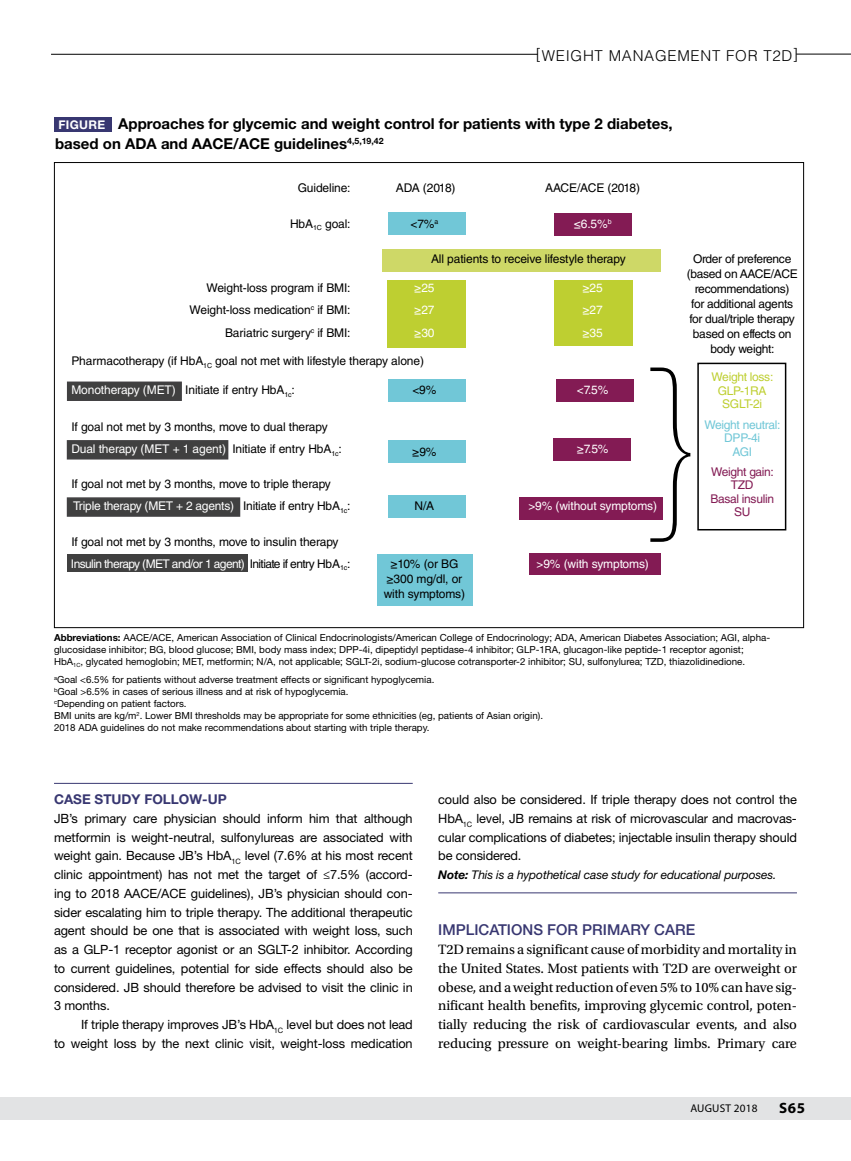
<style>
.page{position:relative;width:851px;height:1161px;background:#fff}
.page>*{position:absolute;margin:0;border:0;box-sizing:border-box;transform-origin:0 0}
.t1{font:700 15px/19.5px "Helvetica Neue LT Std";color:#000}
.t2{font:500 15px "Helvetica Neue LT Std";color:#383771}
.t3{font:300 15px "Helvetica LT Std";letter-spacing:.05em;color:#000}
.t4{font:700 15px "Myriad Pro";color:#000}
.t5{font:14.25px/18.8px "Utopia Std";letter-spacing:-.01em;color:#000;text-align:justify}
.t6{font:700 13.5px "Helvetica Neue LT Std";color:#383771}
.t7{font:12.75px/18.8px "Helvetica Neue LT Std";letter-spacing:-.01em;color:#000;text-align:justify}
.t8{font:12px/15px "Helvetica LT Std";letter-spacing:-.01em;color:#000}
.t9{font:12px/22px "Helvetica LT Std";letter-spacing:-.04em;color:#000}
.t10{font:12px "Helvetica LT Std";letter-spacing:-.01em;color:#fff}
.t11{font:italic 12px "Helvetica Neue LT Std";letter-spacing:-.01em;color:#000}
.t12{font:12px/13.5px "Helvetica LT Std";letter-spacing:-.025em;color:#831b54;text-align:center}
.t13{font:12px/13.5px "Helvetica LT Std";letter-spacing:-.025em;color:#becf31;text-align:center}
.t14{font:12px/13.5px "Helvetica LT Std";letter-spacing:-.025em;color:#71c7d7;text-align:center}
.t15{font:11.25px "Myriad Pro";letter-spacing:.02em;color:#000}
.t16{font:9.75px/12px "Helvetica Neue LT Std";color:#000}
.s1{font-size:12px;color:#fff}
.s2{color:#fff}
.s3{font-weight:700}
</style>
<div class="page">
<div style="left:0;top:1097px;width:850px;height:23px;background:#e2e3e4"></div>
<hr style="left:51px;top:54px;width:486px;height:1px;background:#000">
<hr style="left:796px;top:54px;width:54px;height:1px;background:#000">
<hr style="left:54px;top:783px;width:358px;height:1px;background:#383771">
<hr style="left:438px;top:892px;width:358px;height:1px;background:#383771">
<div style="left:54px;top:117px;width:57px;height:15px;background:#383771"></div>
<div style="left:553px;top:438px;width:78px;height:23px;background:#831b54"></div>
<div style="left:388px;top:440px;width:78px;height:23px;background:#71c7d7"></div>
<div style="left:67px;top:440px;width:161px;height:20px;background:#404040;border:2px solid #414042"></div>
<div style="left:67px;top:382px;width:115px;height:19px;background:#404040"></div>
<div style="left:554px;top:280px;width:79px;height:66px;background:#becf31"></div>
<div style="left:387px;top:280px;width:79px;height:68px;background:#becf31"></div>
<div style="left:381px;top:249px;width:279px;height:23px;background:#ced867"></div>
<div style="left:554px;top:213px;width:77px;height:22px;background:#831b54"></div>
<div style="left:388px;top:212px;width:78px;height:22px;background:#71c7d7"></div>
<div style="left:388px;top:379px;width:78px;height:23px;background:#71c7d7"></div>
<div style="left:555px;top:379px;width:78px;height:23px;background:#831b54"></div>
<div style="left:377px;top:554px;width:95px;height:52px;background:#71c7d7"></div>
<div style="left:388px;top:495px;width:78px;height:23px;background:#71c7d7"></div>
<div style="left:519px;top:497px;width:143px;height:22px;background:#831b54"></div>
<div style="left:67px;top:497px;width:173px;height:20px;background:#404040;border:2px solid #414042"></div>
<div style="left:528px;top:553px;width:132px;height:21px;background:#831b54"></div>
<div style="left:67px;top:554px;width:180px;height:18px;background:#404040"></div>
<div style="left:697px;top:363px;width:89px;height:167px;border:2px solid #000"></div>
<svg style="left:638px;top:362px;width:80px;height:192px"></svg>
<p class="t3" style="left:536px;top:46px;width:264px">[WEIGHT MANAGEMENT FOR T2D]</p>
<p class="t1" style="left:55px;top:114px;width:619px"><span class="s1">FIGURE</span> Approaches for glycemic and weight control for patients with type 2 diabetes, based on ADA and AACE/ACE guidelines<sup>4,5,19,42</sup></p>
<p class="t8" style="left:298px;top:180px;width:54px">Guideline:</p>
<p class="t8" style="left:396px;top:180px;width:61px">ADA (2018)</p>
<p class="t8" style="left:545px;top:180px;width:96px">AACE/ACE (2018)</p>
<p class="t8" style="left:290px;top:216px;width:62px">HbA<sub>1C</sub> goal:</p>
<p class="t8" style="left:410px;top:216px;width:29px">&lt;7%<sup>a</sup></p>
<p class="t10" style="left:573px;top:217px;width:39px">≤6.5%<sup>b</sup></p>
<p class="t8" style="left:431px;top:252px;width:196px">All patients to receive lifestyle therapy</p>
<p class="t8" style="left:206px;top:281px;width:146px">Weight-loss program if BMI:</p>
<p class="t10" style="left:414px;top:281px;width:22px">≥25</p>
<p class="t10" style="left:582px;top:281px;width:22px">≥25</p>
<p class="t8" style="left:189px;top:303px;width:162px">Weight-loss medication<sup>c</sup> if BMI:</p>
<p class="t10" style="left:414px;top:303px;width:22px">≥27</p>
<p class="t10" style="left:582px;top:303px;width:22px">≥27</p>
<p class="t8" style="left:225px;top:325px;width:127px">Bariatric surgery<sup>c</sup> if BMI:</p>
<p class="t10" style="left:414px;top:325px;width:22px">≥30</p>
<p class="t10" style="left:582px;top:325px;width:22px">≥35</p>
<p class="t8" style="left:71px;top:354px;width:354px">Pharmacotherapy (if HbA<sub>1C</sub> goal not met with lifestyle therapy alone)</p>
<p class="t8" style="left:71px;top:383px;width:225px"><span class="s2">Monotherapy (MET)</span> Initiate if entry HbA<sub>1c</sub>:</p>
<p class="t8" style="left:412px;top:383px;width:26px">&lt;9%</p>
<p class="t10" style="left:577px;top:383px;width:33px">&lt;7.5%</p>
<p class="t8" style="left:71px;top:416px;width:272px;line-height:22px">If goal not met by 3 months, move to dual therapy<br><span class="s2">Dual therapy (MET + 1 agent)</span> Initiate if entry HbA<sub>1c</sub>:</p>
<p class="t8" style="left:412px;top:445px;width:26px">≥9%</p>
<p class="t10" style="left:576px;top:442px;width:33px">≥7.5%</p>
<p class="t8" style="left:71px;top:473px;width:281px;line-height:22px">If goal not met by 3 months, move to triple therapy<br><span class="s2">Triple therapy (MET + 2 agents)</span> Initiate if entry HbA<sub>1c</sub>:</p>
<p class="t9" style="left:71px;top:531px;width:281px">If goal not met by 3 months, move to insulin therapy<br><span class="s2">Insulin therapy (MET and/or 1 agent)</span> Initiate if entry HbA<sub>1c</sub>:</p>
<p class="t8" style="left:414px;top:499px;width:21px">N/A</p>
<p class="t10" style="left:528px;top:499px;width:130px">&gt;9% (without symptoms)</p>
<p class="t8" style="left:384px;top:556px;width:83px;text-align:center">≥10% (or BG ≥300 mg/dl, or with symptoms)</p>
<p class="t10" style="left:536px;top:557px;width:114px">&gt;9% (with symptoms)</p>
<p class="t8" style="left:686px;top:251px;width:112px;text-align:center">Order of preference (based on AACE/ACE recommendations)<br>for additional agents for dual/triple therapy based on effects on body weight:</p>
<p class="t13" style="left:711px;top:370px;width:63px">Weight loss:<br>GLP-1RA<br>SGLT-2i</p>
<p class="t14" style="left:704px;top:418px;width:78px">Weight neutral:<br>DPP-4i<br>AGI</p>
<p class="t12" style="left:710px;top:465px;width:65px">Weight gain:<br>TZD<br>Basal insulin</p>
<p class="t12" style="left:734px;top:505px;width:18px">SU</p>
<p class="t16" style="left:54px;top:632px;width:717px"><span class="s3">Abbreviations:</span> AACE/ACE, American Association of Clinical Endocrinologists/American College of Endocrinology; ADA, American Diabetes Association; AGI, alpha&shy;glucosidase inhibitor; BG, blood glucose; BMI, body mass index; DPP-4i, dipeptidyl peptidase-4 inhibitor; GLP-1RA, glucagon-like peptide-1 receptor agonist;<br>HbA<sub>1C</sub>, glycated hemoglobin; MET, metformin; N/A, not applicable; SGLT-2i, sodium-glucose cotransporter-2 inhibitor; SU, sulfonylurea; TZD, thiazolidinedione.</p>
<p class="t16" style="left:54px;top:673px;width:490px"><sup>a</sup>Goal &lt;6.5% for patients without adverse treatment effects or significant hypoglycemia.<br><sup>b</sup>Goal &gt;6.5% in cases of serious illness and at risk of hypoglycemia.<br><sup>c</sup>Depending on patient factors.<br>BMI units are kg/m<sup>2</sup>. Lower BMI thresholds may be appropriate for some ethnicities (eg, patients of Asian origin).<br>2018 ADA guidelines do not make recommendations about starting with triple therapy.</p>
<p class="t6" style="left:54px;top:791px;width:174px">CASE STUDY FOLLOW-UP</p>
<p class="t7" style="left:54px;top:809px;width:360px">JB’s primary care physician should inform him that although metformin is weight-neutral, sulfonylureas are associated with weight gain. Because JB’s HbA<sub>1C</sub> level (7.6% at his most recent clinic appointment) has not met the target of ≤7.5% (accord&shy;ing to 2018 AACE/ACE guidelines), JB’s physician should con&shy;sider escalating him to triple therapy. The additional therapeutic agent should be one that is associated with weight loss, such as a GLP-1 receptor agonist or an SGLT-2 inhibitor. According to current guidelines, potential for side effects should also be considered. JB should therefore be advised to visit the clinic in 3 months.</p>
<p class="t7" style="left:54px;top:1015px;width:360px;text-align:right">If triple therapy improves JB’s HbA<sub>1C</sub> level but does not lead<br>to weight loss by the next clinic visit, weight-loss medication</p>
<p class="t7" style="left:438px;top:790px;width:360px">could also be considered. If triple therapy does not control the HbA<sub>1C</sub> level, JB remains at risk of microvascular and macrovas&shy;cular complications of diabetes; injectable insulin therapy should be considered.</p>
<p class="t11" style="left:438px;top:868px;width:340px"><span class="s3">Note:</span> This is a hypothetical case study for educational purposes.</p>
<p class="t2" style="left:438px;top:921px;width:258px">IMPLICATIONS FOR PRIMARY CARE</p>
<p class="t5" style="left:438px;top:940px;width:360px">T2D remains a significant cause of morbidity and mortality in the United States. Most patients with T2D are overweight or obese, and a weight reduction of even 5% to 10% can have sig&shy;nificant health benefits, improving glycemic control, poten&shy;tially reducing the risk of cardiovascular events, and also reducing pressure on weight-bearing limbs. Primary care</p>
<p class="t15" style="left:690px;top:1101px;width:69px">AUGUST 2018</p>
<p class="t4" style="left:779px;top:1099px;width:27px">S65</p>
</div>
